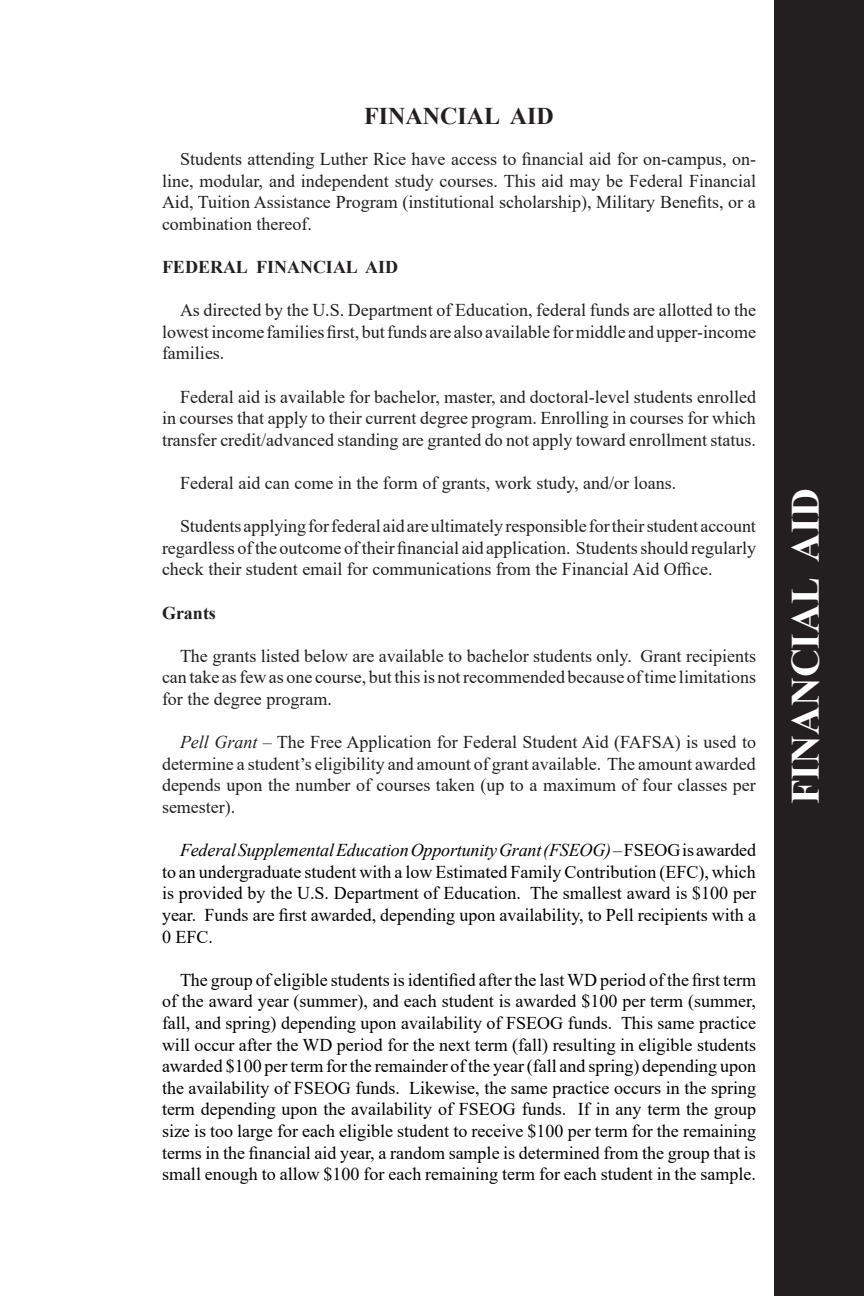
<style>
.page{position:relative;width:864px;height:1296px;background:#fff}
.page>*{position:absolute;margin:0;border:0;box-sizing:border-box;transform-origin:0 0}
.t1{font:700 40px "Times New Roman";color:#fff}
.t2{font:700 24px "Times New Roman";color:#231f20}
.t3{font:18px/21.6px "Times New Roman";color:#221f1f;text-align:justify}
.t4{font:18px/21.6px "Times New Roman";color:#000;text-align:justify}
.t5{font:700 18px "Times New Roman";color:#221f1f}
.s1{font-style:italic}
</style>
<div class="page">
<div style="left:774px;top:0;width:90px;height:1296px;background:#231f20"></div>
<p class="t2" style="left:364px;top:99px;width:191px">FINANCIAL AID</p>
<p class="t3" style="left:162px;top:148px;width:596px;text-indent:18px">Students attending Luther Rice have access to financial aid for on-campus, on&shy;line, modular, and independent study courses. This aid may be Federal Financial Aid, Tuition Assistance Program (institutional scholarship), Military Benefits, or a combination thereof.</p>
<p class="t5" style="left:162px;top:254px;width:238px">FEDERAL FINANCIAL AID</p>
<p class="t3" style="left:162px;top:299px;width:596px;text-indent:18px">As directed by the U.S. Department of Education, federal funds are allotted to the lowestincome familiesfirst, butfunds are also available formiddle and upper-income families.</p>
<p class="t3" style="left:162px;top:385px;width:596px;text-indent:18px">Federal aid is available for bachelor, master, and doctoral-level students enrolled in courses that apply to their current degree program. Enrolling in courses for which transfer credit/advanced standing are granted do not apply toward enrollment status.</p>
<p class="t3" style="left:180px;top:472px;width:498px">Federal aid can come in the form of grants, work study, and/or loans.</p>
<p class="t3" style="left:162px;top:515px;width:596px;text-indent:18px">Students applyingforfederal aidareultimatelyresponsible fortheirstudent account regardless ofthe outcome oftheir financial aid application. Studentsshould regularly check their student email for communications from the Financial Aid Office.</p>
<p class="t5" style="left:162px;top:600px;width:55px">Grants</p>
<p class="t3" style="left:162px;top:644px;width:596px;text-indent:18px">The grants listed below are available to bachelor students only. Grant recipients can take asfewas one course, but thisis notrecommended because oftime limitations for the degree program.</p>
<p class="t3" style="left:162px;top:731px;width:596px;text-indent:18px"><span class="s1">Pell Grant</span> – The Free Application for Federal Student Aid (FAFSA) is used to determine a student’s eligibility and amount of grant available. The amount awarded depends upon the number of courses taken (up to a maximum of four classes per semester).</p>
<p class="t4" style="left:162px;top:839px;width:596px;text-indent:18px"><span class="s1">Federal Supplemental Education Opportunity Grant (FSEOG)</span> –FSEOGisawarded to an undergraduate student with a low Estimated Family Contribution (EFC), which is provided by the U.S. Department of Education. The smallest award is $100 per year. Funds are first awarded, depending upon availability, to Pell recipients with a 0 EFC.</p>
<p class="t4" style="left:162px;top:968px;width:596px;text-indent:18px">The group of eligible students is identified after the lastWD period ofthe first term of the award year (summer), and each student is awarded $100 per term (summer, fall, and spring) depending upon availability of FSEOG funds. This same practice will occur after the WD period for the next term (fall) resulting in eligible students awarded $100 per term for the remainder ofthe year(fall and spring) depending upon the availability of FSEOG funds. Likewise, the same practice occurs in the spring term depending upon the availability of FSEOG funds. If in any term the group size is too large for each eligible student to receive $100 per term for the remaining terms in the financial aid year, a random sample is determined from the group that is small enough to allow $100 for each remaining term for each student in the sample.</p>
<p class="t1" style="left:776px;top:804px;width:317px;rotate:-90deg">FINANCIAL AID</p>
</div>
